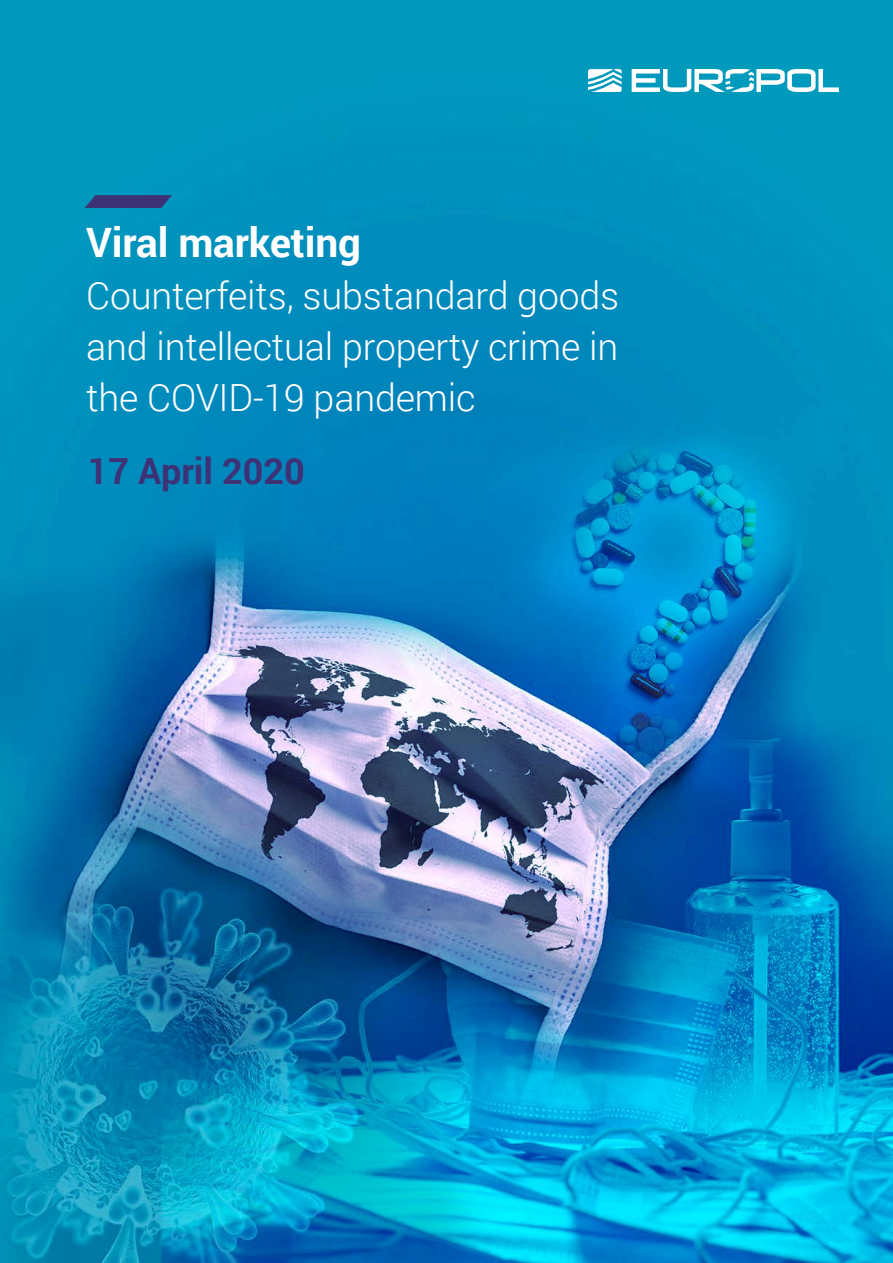
<style>
.page{position:relative;width:893px;height:1263px;background:#fff}
.page>*{position:absolute;margin:0;border:0;box-sizing:border-box;transform-origin:0 0}
.t1{font:700 40.5px "Roboto";letter-spacing:-.005em;color:#fff}
.t2{font:300 37.5px/51px "Roboto";letter-spacing:-.005em;color:#fff;text-align:justify}
.t3{font:700 36px "Roboto";color:#3e3277}
</style>
<div class="page">
<img style="left:0;top:0;width:893px;height:1263px">
<svg style="left:632px;top:69px;width:207px;height:23px"></svg>
<svg style="left:588px;top:69px;width:34px;height:23px"></svg>
<svg style="left:85px;top:195px;width:87px;height:13px"></svg>
<p class="t1" style="left:86px;top:214px;width:276px">Viral marketing</p>
<p class="t2" style="left:86px;top:268px;width:534px">Counterfeits, substandard goods and intellectual property crime in the COVID-19 pandemic</p>
<p class="t3" style="left:88px;top:446px;width:219px">17 April 2020</p>
</div>
